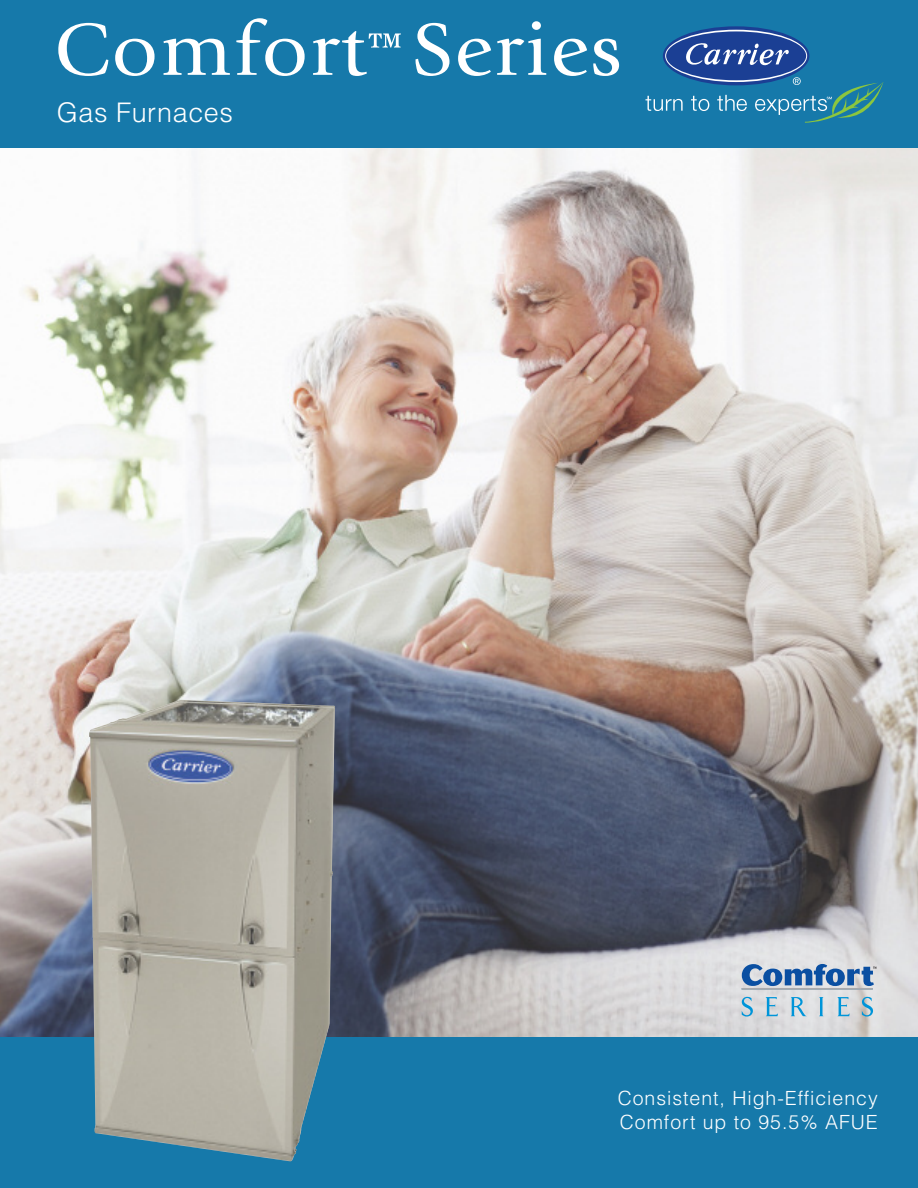
<style>
.page{position:relative;width:918px;height:1188px;background:#fff}
.page>*{position:absolute;margin:0;border:0;box-sizing:border-box;transform-origin:0 0}
.t1{font:76.95px "Giovanni";letter-spacing:.025em;color:#fff;scale:1.05 1}
.t2{font:300 27px "Helvetica";letter-spacing:.02em;color:#fff}
.t3{font:300 19.5px/24px "Helvetica";letter-spacing:.05em;color:#fff}
.s1{font-size:51.3px}
</style>
<div class="page">
<img style="left:0;top:148px;width:918px;height:889px">
<div style="left:0;top:1037px;width:918px;height:151px;background:#1679aa"></div>
<div style="left:0;top:0;width:918px;height:148px;background:#1679aa"></div>
<svg style="left:645px;top:96px;width:38px;height:15px"></svg>
<svg style="left:691px;top:96px;width:18px;height:15px"></svg>
<svg style="left:717px;top:95px;width:30px;height:16px"></svg>
<svg style="left:755px;top:77px;width:128px;height:46px"></svg>
<svg style="left:663px;top:26px;width:146px;height:59px"></svg>
<svg style="left:665px;top:30px;width:142px;height:52px"></svg>
<div style="left:666px;top:31px;width:140px;height:49px;background:#1b3f94;border-radius:50%"></div>
<svg style="left:686px;top:43px;width:103px;height:23px"></svg>
<svg style="left:742px;top:997px;width:11px;height:20px"></svg>
<svg style="left:765px;top:997px;width:13px;height:19px"></svg>
<svg style="left:791px;top:997px;width:16px;height:19px"></svg>
<svg style="left:819px;top:997px;width:5px;height:19px"></svg>
<svg style="left:837px;top:997px;width:13px;height:19px"></svg>
<svg style="left:862px;top:997px;width:11px;height:20px"></svg>
<hr style="left:742px;top:988px;width:131px;height:2px;background:#a8a9ad">
<svg style="left:742px;top:964px;width:134px;height:22px;background:#7396c1"></svg>
<img style="left:89px;top:701px;width:246px;height:461px">
<h1 class="t1" style="left:54px;top:19px;width:542px">Comfort<span class="s1">™</span> Series</h1>
<h2 class="t2" style="left:57px;top:96px;width:178px">Gas Furnaces</h2>
<p class="t3" style="left:618px;top:1086px;width:262px">Consistent, High-Efficiency<br>Comfort up to 95.5% AFUE</p>
</div>
